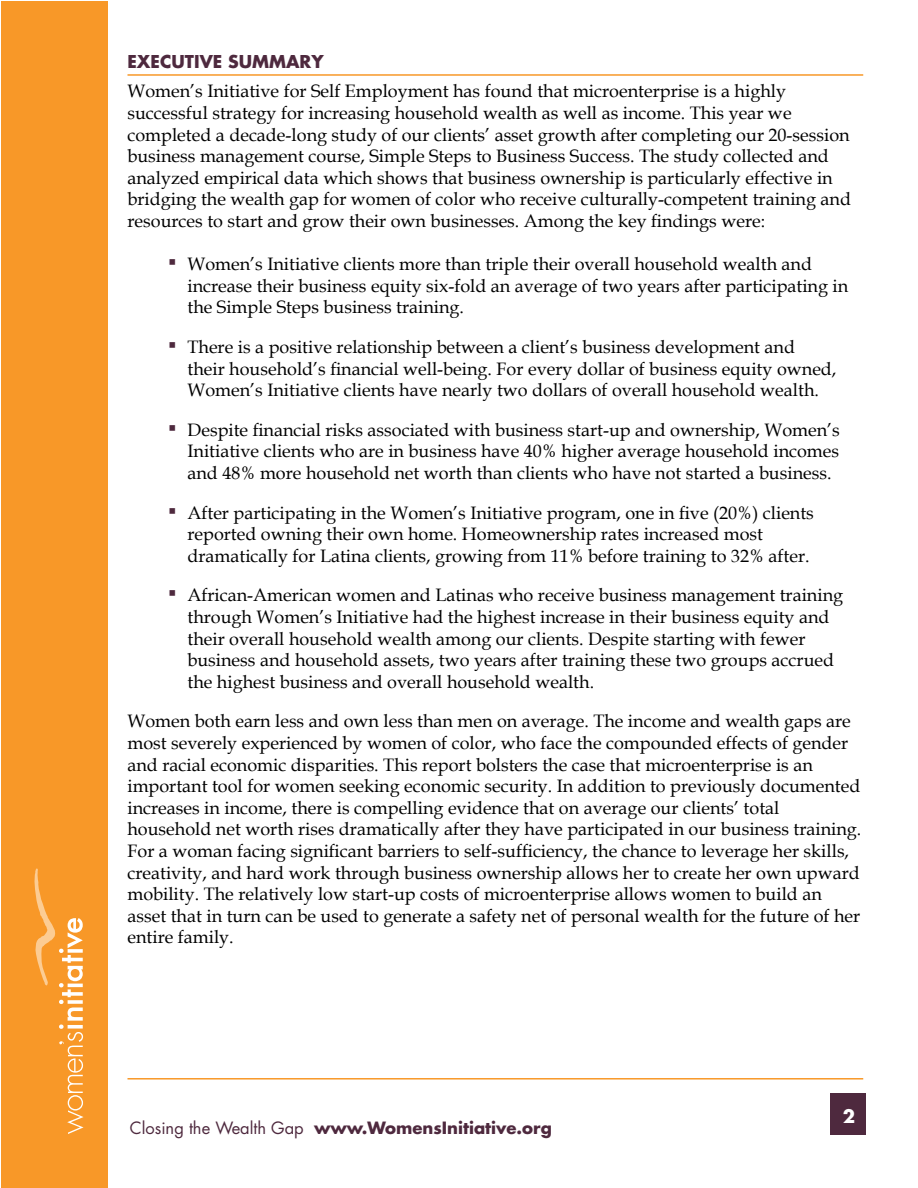
<style>
.page{position:relative;width:918px;height:1188px;background:#fff}
.page>*{position:absolute;margin:0;border:0;box-sizing:border-box;transform-origin:0 0}
.t1{font:24px "Book Antiqua";color:#4e293e}
.t2{font:18px/21.6px "Book Antiqua";color:#000}
.t3{font:700 17.25px "Futura Std";color:#4e293e}
.t4{font:700 16.5px "Futura Std";color:#4e293e}
.s1{font-weight:400}
</style>
<div class="page">
<div style="left:830px;top:1093px;width:36px;height:42px;background:#4e293e"></div>
<div style="left:2px;top:1px;width:106px;height:1187px;background:#f89828"></div>
<svg style="left:34px;top:868px;width:50px;height:266px"></svg>
<hr style="left:128px;top:74px;width:735px;height:2px;background:#f89828">
<hr style="left:128px;top:1078px;width:735px;height:2px;background:#f89828">
<p class="t3" style="left:128px;top:50px;width:198px">EXECUTIVE SUMMARY</p>
<p class="t2" style="left:128px;top:80px;width:725px">Women’s Initiative for Self Employment has found that microenterprise is a highly successful strategy for increasing household wealth as well as income. This year we completed a decade-long study of our clients’ asset growth after completing our 20-session business management course, Simple Steps to Business Success. The study collected and analyzed empirical data which shows that business ownership is particularly effective in bridging the wealth gap for women of color who receive culturally-competent training and resources to start and grow their own businesses. Among the key findings were:</p>
<p class="t2" style="left:188px;top:253px;width:662px">Women’s Initiative clients more than triple their overall household wealth and increase their business equity six-fold an average of two years after participating in the Simple Steps business training.</p>
<p class="t2" style="left:188px;top:336px;width:650px">There is a positive relationship between a client’s business development and their household’s financial well-being. For every dollar of business equity owned,<br>Women’s Initiative clients have nearly two dollars of overall household wealth.</p>
<p class="t2" style="left:188px;top:418px;width:654px;text-align:justify">Despite financial risks associated with business start-up and ownership, Women’s Initiative clients who are in business have 40% higher average household incomes and 48% more household net worth than clients who have not started a business.</p>
<p class="t2" style="left:188px;top:501px;width:628px">After participating in the Women’s Initiative program, one in five (20%) clients reported owning their own home. Homeownership rates increased most dramatically for Latina clients, growing from 11% before training to 32% after.</p>
<p class="t2" style="left:188px;top:584px;width:657px">African-American women and Latinas who receive business management training through Women’s Initiative had the highest increase in their business equity and their overall household wealth among our clients. Despite starting with fewer business and household assets, two years after training these two groups accrued the highest business and overall household wealth.</p>
<p class="t2" style="left:128px;top:710px;width:735px">Women both earn less and own less than men on average. The income and wealth gaps are most severely experienced by women of color, who face the compounded effects of gender and racial economic disparities. This report bolsters the case that microenterprise is an important tool for women seeking economic security. In addition to previously documented increases in income, there is compelling evidence that on average our clients’ total household net worth rises dramatically after they have participated in our business training.<br>For a woman facing significant barriers to self-sufficiency, the chance to leverage her skills, creativity, and hard work through business ownership allows her to create her own upward mobility. The relatively low start-up costs of microenterprise allows women to build an asset that in turn can be used to generate a safety net of personal wealth for the future of her entire family.</p>
<h1 class="t1" style="left:168px;top:245px;width:10px">▪</h1>
<h1 class="t1" style="left:168px;top:328px;width:10px">▪</h1>
<h1 class="t1" style="left:168px;top:411px;width:10px">▪</h1>
<h1 class="t1" style="left:168px;top:494px;width:10px">▪</h1>
<h1 class="t1" style="left:168px;top:576px;width:10px">▪</h1>
<p class="t4" style="left:130px;top:1116px;width:424px"><span class="s1">Closing the Wealth Gap</span> www.WomensInitiative.org</p>
</div>
